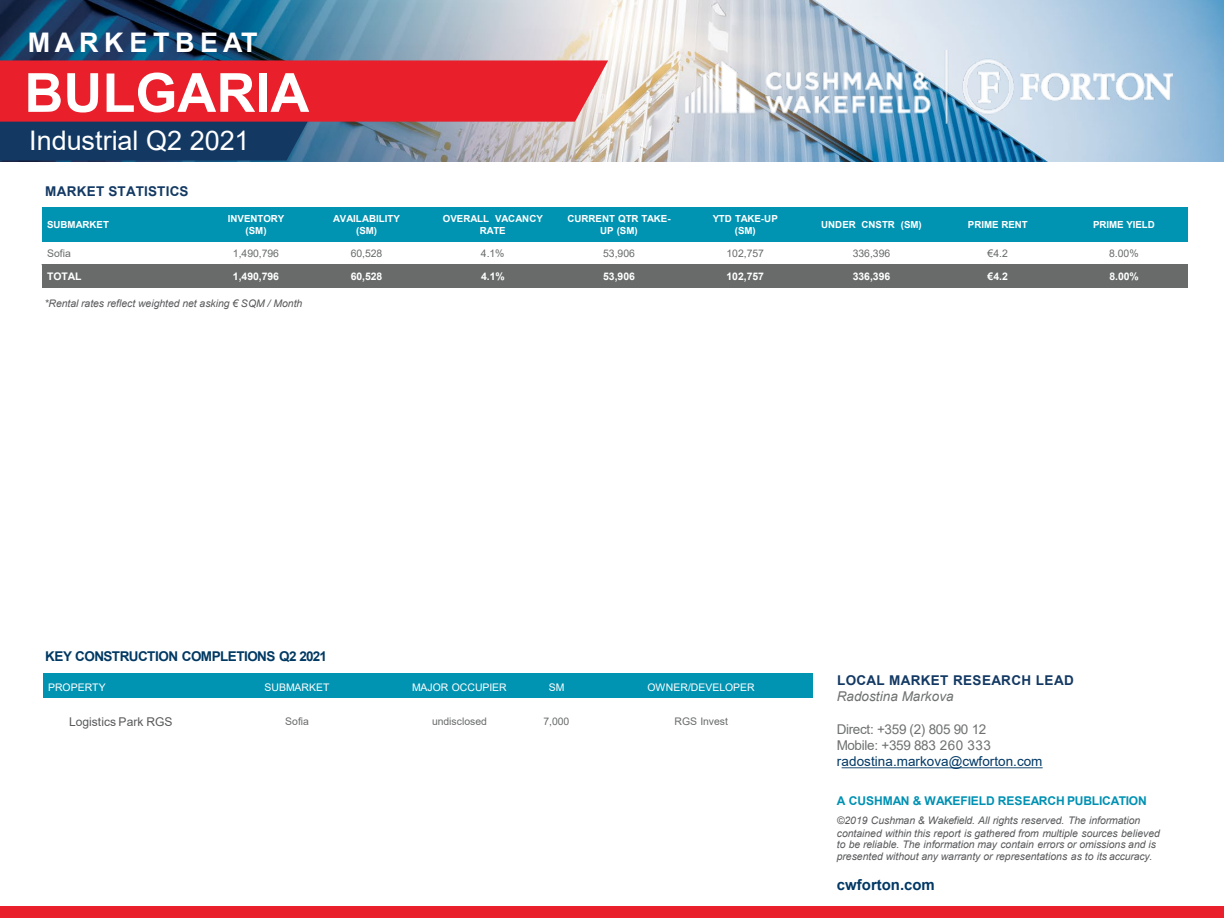
<style>
.page{position:relative;width:1224px;height:918px;background:#fff}
.page>*{position:absolute;margin:0;border:0;box-sizing:border-box;transform-origin:0 0}
.t1{font:700 54px "Arial";color:#fff}
.t2{font:27px "Arial";letter-spacing:-.005em;color:#fff}
.t3{font:700 27px "Arial";letter-spacing:.2em;color:#fff}
.t4{font:700 15px "Arial";color:#003865}
.t5{font:13.5px/16.2px "Arial";color:#003865}
.t6{font:700 13.5px "Arial";letter-spacing:.025em;color:#133963}
.t7{font:700 13.5px "Arial";letter-spacing:-.04em;color:#003963}
.t8{font:13.5px "Arial";letter-spacing:-.025em;color:#6f7171}
.t9{font:italic 13.5px "Arial";letter-spacing:.005em;color:#6f7171}
.t10{font:700 12px "Arial";letter-spacing:-.01em;color:#0091b3}
.t11{font:12px "Arial";letter-spacing:-.005em;color:#58595b}
.t12{font:italic 10.5px/12px "Arial";letter-spacing:-.005em;color:#58595b}
.t13{font:10.5px "Arial";letter-spacing:-.005em;color:#696b6b}
.t14{font:700 10.5px "Arial";letter-spacing:-.005em;color:#fff}
.t15{font:10.5px "Arial";color:#fff}
.t16{font:700 9.75px/11.7px "Arial";color:#fff;text-align:center}
.t17{font:700 9.75px "Arial";letter-spacing:-.02em;color:#fff}
.s1{color:#6f7171}
</style>
<div class="page">
<img style="left:0;top:0;width:1224px;height:161px">
<div style="left:0;top:907px;width:1224px;height:11px;background:#e91f2c"></div>
<svg style="left:0;top:60px;width:608px;height:101px;background:#ae4153"></svg>
<img style="left:686px;top:51px;width:487px;height:73px">
<div style="left:44px;top:674px;width:154px;height:24px;background:#0093b2"></div>
<div style="left:198px;top:674px;width:198px;height:24px;background:#0093b2"></div>
<div style="left:396px;top:674px;width:127px;height:24px;background:#0093b2"></div>
<div style="left:523px;top:674px;width:67px;height:24px;background:#0093b2"></div>
<div style="left:590px;top:674px;width:222px;height:24px;background:#0093b2"></div>
<div style="left:42px;top:207px;width:167px;height:34px;background:#0093b2"></div>
<div style="left:209px;top:207px;width:94px;height:34px;background:#0093b2"></div>
<div style="left:303px;top:207px;width:127px;height:34px;background:#0093b2"></div>
<div style="left:430px;top:207px;width:126px;height:34px;background:#0093b2"></div>
<div style="left:556px;top:207px;width:126px;height:34px;background:#0093b2"></div>
<div style="left:682px;top:207px;width:126px;height:34px;background:#0093b2"></div>
<div style="left:808px;top:207px;width:127px;height:34px;background:#0093b2"></div>
<div style="left:935px;top:207px;width:126px;height:34px;background:#0093b2"></div>
<div style="left:1061px;top:207px;width:126px;height:34px;background:#0093b2"></div>
<div style="left:42px;top:265px;width:167px;height:23px;background:#696b6b"></div>
<div style="left:209px;top:265px;width:94px;height:23px;background:#696b6b"></div>
<div style="left:303px;top:265px;width:127px;height:23px;background:#696b6b"></div>
<div style="left:430px;top:265px;width:126px;height:23px;background:#696b6b"></div>
<div style="left:556px;top:265px;width:126px;height:23px;background:#696b6b"></div>
<div style="left:682px;top:265px;width:126px;height:23px;background:#696b6b"></div>
<div style="left:808px;top:265px;width:127px;height:23px;background:#696b6b"></div>
<div style="left:935px;top:265px;width:126px;height:23px;background:#696b6b"></div>
<div style="left:1061px;top:265px;width:126px;height:23px;background:#696b6b"></div>
<hr style="left:42px;top:264px;width:1145px;height:1px;background:#696b6b">
<svg style="left:842px;top:767px;width:201px;height:1px"></svg>
<h2 class="t3" style="left:28px;top:23px;width:231px">MARKETBEAT</h2>
<h1 class="t1" style="left:24px;top:55px;width:287px">BULGARIA</h1>
<h2 class="t2" style="left:29px;top:122px;width:222px">Industrial Q2 2021</h2>
<p class="t6" style="left:45px;top:182px;width:145px">MARKET STATISTICS</p>
<p class="t16" style="left:47px;top:219px;width:64px">SUBMARKET</p>
<p class="t16" style="left:228px;top:213px;width:58px">INVENTORY (SM)</p>
<p class="t16" style="left:333px;top:213px;width:68px">AVAILABILITY</p>
<p class="t16" style="left:356px;top:225px;width:23px">(SM)</p>
<p class="t16" style="left:443px;top:213px;width:102px">OVERALL VACANCY<br>RATE</p>
<p class="t16" style="left:568px;top:213px;width:105px">CURRENT QTR TAKE-<br>UP (SM)</p>
<p class="t17" style="left:713px;top:212px;width:67px">YTD TAKE-UP</p>
<p class="t16" style="left:735px;top:225px;width:23px">(SM)</p>
<p class="t16" style="left:821px;top:219px;width:102px">UNDER CNSTR (SM)</p>
<p class="t16" style="left:968px;top:219px;width:61px">PRIME RENT</p>
<p class="t16" style="left:1093px;top:219px;width:63px">PRIME YIELD</p>
<p class="t13" style="left:47px;top:246px;width:25px">Sofia</p>
<p class="t13" style="left:233px;top:246px;width:48px">1,490,796</p>
<p class="t13" style="left:351px;top:246px;width:33px">60,528</p>
<p class="t13" style="left:481px;top:246px;width:25px">4.1%</p>
<p class="t13" style="left:603px;top:246px;width:33px">53,906</p>
<p class="t13" style="left:727px;top:246px;width:39px">102,757</p>
<p class="t13" style="left:853px;top:246px;width:39px">336,396</p>
<p class="t13" style="left:988px;top:246px;width:22px">€4.2</p>
<p class="t13" style="left:1109px;top:246px;width:31px">8.00%</p>
<p class="t14" style="left:47px;top:269px;width:36px">TOTAL</p>
<p class="t14" style="left:233px;top:269px;width:48px">1,490,796</p>
<p class="t14" style="left:351px;top:269px;width:33px">60,528</p>
<p class="t14" style="left:481px;top:269px;width:25px">4.1%</p>
<p class="t14" style="left:603px;top:269px;width:33px">53,906</p>
<p class="t14" style="left:727px;top:269px;width:39px">102,757</p>
<p class="t14" style="left:853px;top:269px;width:39px">336,396</p>
<p class="t14" style="left:988px;top:269px;width:22px">€4.2</p>
<p class="t14" style="left:1109px;top:269px;width:31px">8.00%</p>
<p class="t12" style="left:44px;top:298px;width:259px">*Rental rates reflect weighted net asking € SQM / Month</p>
<p class="t7" style="left:45px;top:647px;width:283px">KEY CONSTRUCTION COMPLETIONS Q2 2021</p>
<p class="t15" style="left:48px;top:680px;width:59px">PROPERTY</p>
<p class="t15" style="left:265px;top:680px;width:67px">SUBMARKET</p>
<p class="t15" style="left:412px;top:680px;width:96px">MAJOR OCCUPIER</p>
<p class="t15" style="left:549px;top:680px;width:17px">SM</p>
<p class="t15" style="left:647px;top:680px;width:109px">OWNER/DEVELOPER</p>
<p class="t11" style="left:69px;top:713px;width:105px">Logistics Park RGS</p>
<p class="t13" style="left:285px;top:714px;width:25px">Sofia</p>
<p class="t13" style="left:432px;top:714px;width:56px">undisclosed</p>
<p class="t13" style="left:543px;top:714px;width:27px">7,000</p>
<p class="t13" style="left:675px;top:714px;width:55px">RGS Invest</p>
<p class="t6" style="left:837px;top:671px;width:238px">LOCAL MARKET RESEARCH LEAD</p>
<p class="t9" style="left:837px;top:688px;width:118px">Radostina Markova</p>
<p class="t8" style="left:837px;top:719px;width:151px">Direct: +359 (2) 805 90 12</p>
<p class="t5" style="left:837px;top:737px;width:207px"><span class="s1">Mobile: +359 883 260 333 </span>radostina.markova@cwforton.com</p>
<p class="t10" style="left:837px;top:792px;width:312px">A CUSHMAN &amp; WAKEFIELD RESEARCH PUBLICATION</p>
<p class="t12" style="left:837px;top:815px;width:325px">©2019 Cushman &amp; Wakefield. All rights reserved. The information contained within this report is gathered from multiple sources believed to be reliable. The information may contain errors or omissions and is presented without any warranty or representations as to its accuracy.</p>
<p class="t4" style="left:837px;top:874px;width:99px">cwforton.com</p>
</div>
